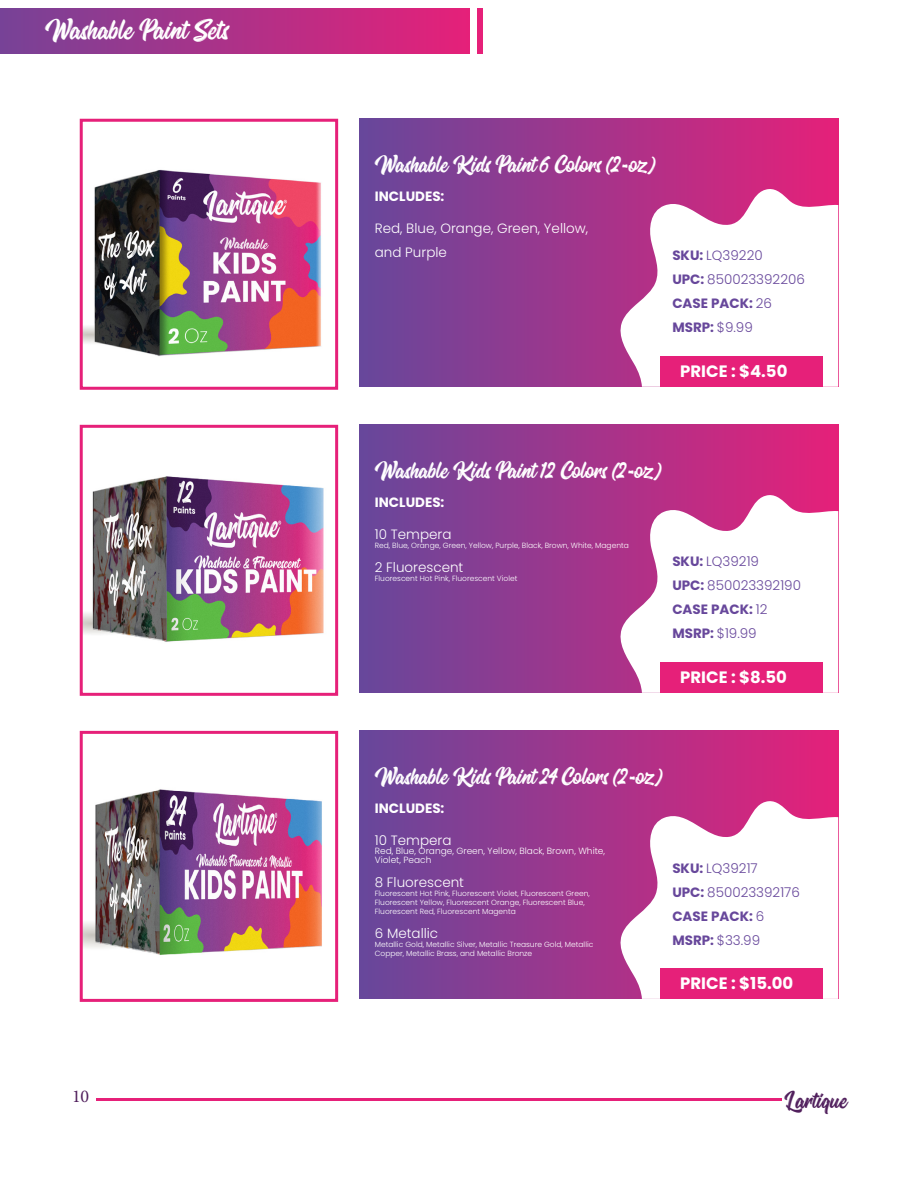
<style>
.page{position:relative;width:918px;height:1188px;background:#fff}
.page>*{position:absolute;margin:0;border:0;box-sizing:border-box;transform-origin:0 0}
.t1{font:36px "Oraqle Script";color:#fff}
.t2{font:30px "Oraqle Script";color:#fff}
.t3{font:30px "Oraqle Script";color:#51205d}
.t4{font:18px "Minion Pro";color:#51205d}
.t5{font:700 16.5px "Poppins";color:#fff}
.t6{font:300 13.5px "Poppins";color:#67479b}
.t7{font:300 13.5px/24px "Poppins";color:#fff}
.t8{font:700 13.5px "Poppins";color:#67479b}
.t9{font:700 13.5px "Poppins";color:#fff}
.t10{font:300 9px/9px "Poppins";color:#fff}
.t11{font:300 7.5px/9px "Poppins";color:#fff}
.s1{font-weight:700}
.s2{font-weight:300}
</style>
<div class="page">
<hr style="left:96px;top:1099px;width:685px;height:2px;background:#e62079">
<div style="left:0;top:8px;width:470px;height:46px;background:linear-gradient(to right,#774297,#e52079)"></div>
<div style="left:477px;top:8px;width:5px;height:46px;background:#e62079"></div>
<div style="left:360px;top:119px;width:478px;height:268px;background:linear-gradient(to right,#67479b,#e52079)"></div>
<div style="left:360px;top:425px;width:478px;height:268px;background:linear-gradient(to right,#67479b,#e52079)"></div>
<div style="left:360px;top:731px;width:478px;height:268px;background:linear-gradient(to right,#67479b,#e52079)"></div>
<img style="left:84px;top:169px;width:237px;height:187px">
<div style="left:80px;top:119px;width:258px;height:271px;border:3px solid #e62079"></div>
<img style="left:84px;top:476px;width:240px;height:166px">
<div style="left:80px;top:425px;width:258px;height:271px;border:3px solid #e62079"></div>
<img style="left:84px;top:789px;width:238px;height:166px">
<div style="left:80px;top:731px;width:258px;height:271px;border:3px solid #e62079"></div>
<svg style="left:617px;top:188px;width:221px;height:199px"></svg>
<svg style="left:617px;top:495px;width:221px;height:198px"></svg>
<svg style="left:617px;top:801px;width:221px;height:198px"></svg>
<div style="left:661px;top:356px;width:162px;height:31px;background:#e62079"></div>
<div style="left:661px;top:662px;width:162px;height:31px;background:#e62079"></div>
<div style="left:661px;top:968px;width:162px;height:31px;background:#e62079"></div>
<p class="t1" style="left:45px;top:12px;width:185px">Washable Paint Sets</p>
<p class="t2" style="left:375px;top:149px;width:283px">Washable Kids Paint 6 Colors (2-oz)</p>
<p class="t9" style="left:375px;top:189px;width:71px">INCLUDES:</p>
<p class="t7" style="left:375px;top:216px;width:215px">Red, Blue, Orange, Green, Yellow, and Purple</p>
<p class="t6" style="left:672px;top:248px;width:92px"><span class="s1">SKU:</span> LQ39220</p>
<p class="t6" style="left:672px;top:272px;width:134px"><span class="s1">UPC:</span> 850023392206</p>
<p class="t8" style="left:672px;top:296px;width:101px">CASE PACK: <span class="s2">26</span></p>
<p class="t8" style="left:672px;top:320px;width:82px">MSRP: <span class="s2">$9.99</span></p>
<p class="t5" style="left:680px;top:362px;width:109px">PRICE : $4.50</p>
<p class="t2" style="left:375px;top:455px;width:289px">Washable Kids Paint 12 Colors (2-oz)</p>
<p class="t9" style="left:375px;top:495px;width:71px">INCLUDES:</p>
<p class="t7" style="left:375px;top:522px;width:78px">10 Tempera</p>
<p class="t11" style="left:375px;top:541px;width:255px">Red, Blue, Orange, Green, Yellow, Purple, Black, Brown, White, Magenta</p>
<p class="t7" style="left:375px;top:555px;width:90px">2 Fluorescent</p>
<p class="t11" style="left:375px;top:574px;width:144px">Fluorescent Hot Pink, Fluorescent Violet</p>
<p class="t6" style="left:672px;top:554px;width:88px"><span class="s1">SKU:</span> LQ39219</p>
<p class="t6" style="left:672px;top:578px;width:130px"><span class="s1">UPC:</span> 850023392190</p>
<p class="t8" style="left:672px;top:602px;width:97px">CASE PACK: <span class="s2">12</span></p>
<p class="t6" style="left:672px;top:626px;width:86px"><span class="s1">MSRP:</span> $19.99</p>
<p class="t5" style="left:680px;top:668px;width:108px">PRICE : $8.50</p>
<p class="t2" style="left:375px;top:762px;width:290px">Washable Kids Paint 24 Colors (2-oz)</p>
<p class="t9" style="left:375px;top:801px;width:71px">INCLUDES:</p>
<p class="t7" style="left:375px;top:828px;width:78px">10 Tempera</p>
<p class="t10" style="left:375px;top:846px;width:232px">Red, Blue, Orange, Green, Yellow, Black, Brown, White,<br>Violet, Peach</p>
<p class="t7" style="left:375px;top:870px;width:91px">8 Fluorescent</p>
<p class="t11" style="left:375px;top:889px;width:216px">Fluorescent Hot Pink, Fluorescent Violet, Fluorescent Green,</p>
<p class="t11" style="left:375px;top:898px;width:211px">Fluorescent Yellow, Fluorescent Orange, Fluorescent Blue,</p>
<p class="t11" style="left:375px;top:907px;width:142px">Fluorescent Red, Fluorescent Magenta</p>
<p class="t7" style="left:375px;top:921px;width:65px">6 Metallic</p>
<p class="t11" style="left:375px;top:940px;width:220px">Metallic Gold, Metallic Silver, Metallic Treasure Gold, Metallic<br>Copper, Metallic Brass, and Metallic Bronze</p>
<p class="t6" style="left:672px;top:860px;width:87px"><span class="s1">SKU:</span> LQ39217</p>
<p class="t6" style="left:672px;top:884px;width:129px"><span class="s1">UPC:</span> 850023392176</p>
<p class="t8" style="left:672px;top:908px;width:93px">CASE PACK: <span class="s2">6</span></p>
<p class="t6" style="left:672px;top:932px;width:89px"><span class="s1">MSRP:</span> $33.99</p>
<p class="t5" style="left:680px;top:974px;width:115px">PRICE : $15.00</p>
<h3 class="t4" style="left:72px;top:1084px;width:19px">10</h3>
<h2 class="t3" style="left:784px;top:1085px;width:64px">Lartique</h2>
</div>
